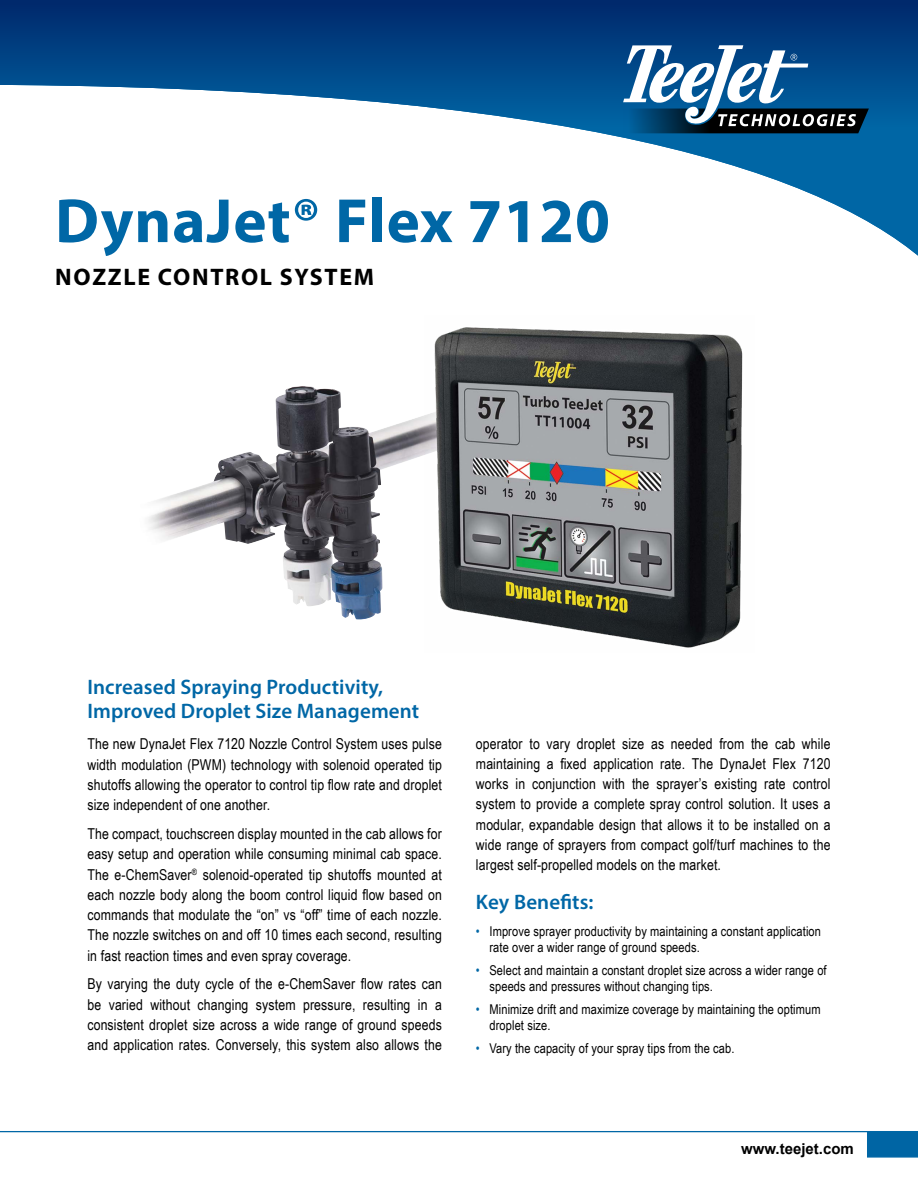
<style>
.page{position:relative;width:918px;height:1188px;background:#fff}
.page>*{position:absolute;margin:0;border:0;box-sizing:border-box;transform-origin:0 0}
.t1{font:700 63px "Myriad Pro";letter-spacing:.015em;color:#0067a6}
.t2{font:700 24px "Myriad Pro";letter-spacing:.07em;color:#000}
.t3{font:600 21px/24.8px "Myriad Pro";letter-spacing:.005em;color:#0067a6}
.t4{font:15px/20.2px "Arial Narrow";letter-spacing:.01em;color:#000;text-align:justify}
.t5{font:700 15px "Arial";color:#000}
.t6{font:13.5px/16.2px "Arial Narrow";letter-spacing:.01em;color:#000}
.s1{color:#0067a6}
</style>
<div class="page">
<svg style="left:0;top:0;width:918px;height:256px"></svg>
<svg style="left:867px;top:1132px;width:51px;height:26px"></svg>
<hr style="left:0;top:1131px;width:918px;height:1px;background:#0067a6">
<svg style="left:623px;top:45px;width:246px;height:88px"></svg>
<img style="left:148px;top:386px;width:235px;height:234px">
<img style="left:425px;top:327px;width:318px;height:321px">
<h1 class="t1" style="left:55px;top:180px;width:556px">DynaJet® Flex 7120</h1>
<h2 class="t2" style="left:55px;top:261px;width:320px">NOZZLE CONTROL SYSTEM</h2>
<h3 class="t3" style="left:87px;top:674px;width:333px">Increased Spraying Productivity,<br>Improved Droplet Size Management</h3>
<p class="t4" style="left:87px;top:733px;width:356px">The new DynaJet Flex 7120 Nozzle Control System uses pulse width modulation (PWM) technology with solenoid operated tip shutoffs allowing the operator to control tip flow rate and droplet size independent of one another.</p>
<p class="t4" style="left:87px;top:823px;width:356px">The compact, touchscreen display mounted in the cab allows for easy setup and operation while consuming minimal cab space.<br>The e-ChemSaver<sup>®</sup> solenoid-operated tip shutoffs mounted at each nozzle body along the boom control liquid flow based on commands that modulate the “on” vs “off” time of each nozzle.<br>The nozzle switches on and off 10 times each second, resulting in fast reaction times and even spray coverage.</p>
<p class="t4" style="left:87px;top:974px;width:356px">By varying the duty cycle of the e-ChemSaver flow rates can be varied without changing system pressure, resulting in a consistent droplet size across a wide range of ground speeds and application rates. Conversely, this system also allows the</p>
<p class="t4" style="left:476px;top:733px;width:356px">operator to vary droplet size as needed from the cab while maintaining a fixed application rate. The DynaJet Flex 7120 works in conjunction with the sprayer’s existing rate control system to provide a complete spray control solution. It uses a modular, expandable design that allows it to be installed on a wide range of sprayers from compact golf/turf machines to the largest self-propelled models on the market.</p>
<h3 class="t3" style="left:476px;top:889px;width:119px">Key Benefits:</h3>
<p class="t6" style="left:489px;top:923px;width:333px;text-indent:-14px"><span class="s1">•</span> Improve sprayer productivity by maintaining a constant application rate over a wider range of ground speeds.</p>
<p class="t6" style="left:489px;top:962px;width:339px;text-indent:-14px"><span class="s1">•</span> Select and maintain a constant droplet size across a wider range of speeds and pressures without changing tips.</p>
<p class="t6" style="left:489px;top:1001px;width:333px;text-indent:-14px"><span class="s1">•</span> Minimize drift and maximize coverage by maintaining the optimum droplet size.</p>
<p class="t6" style="left:476px;top:1040px;width:260px"><span class="s1">•</span> Vary the capacity of your spray tips from the cab.</p>
<p class="t5" style="left:741px;top:1138px;width:114px">www.teejet.com</p>
</div>
